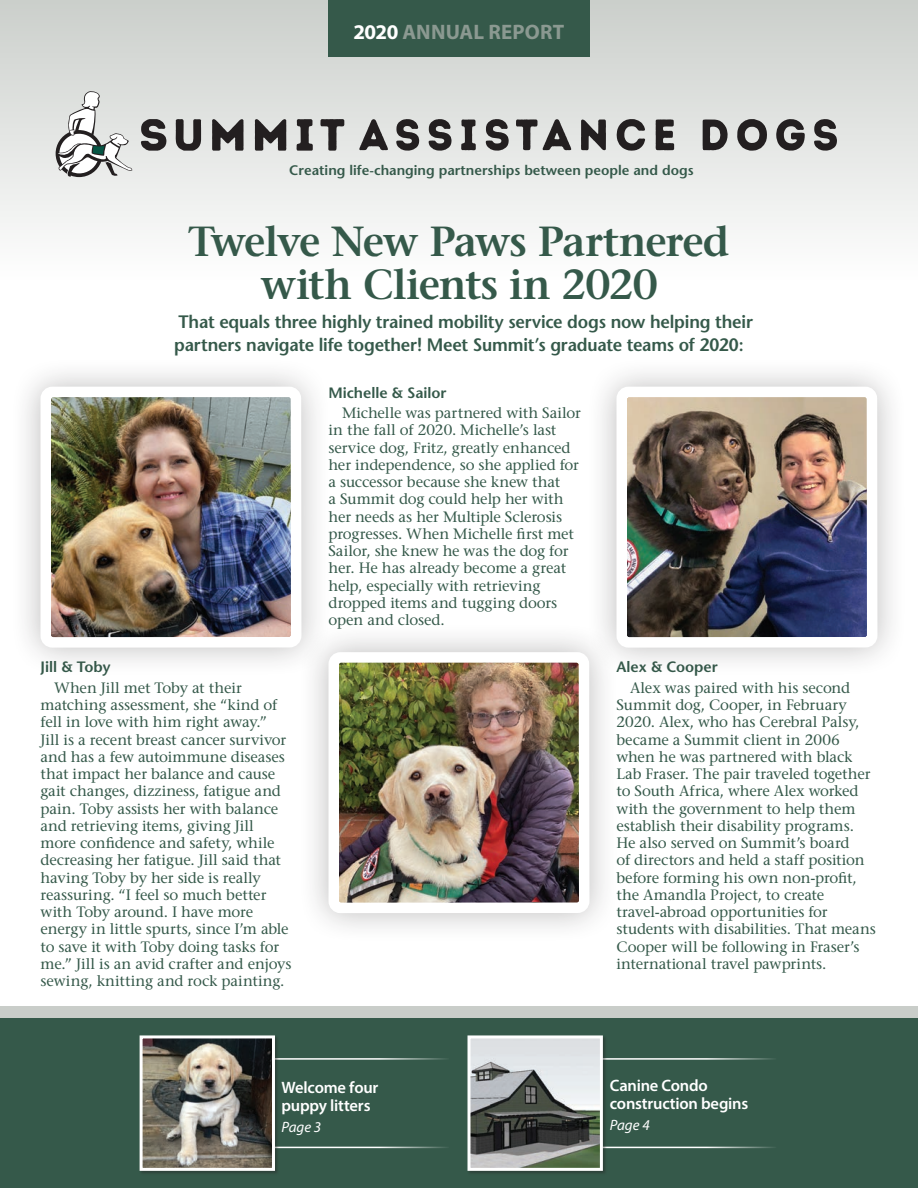
<style>
.page{position:relative;width:918px;height:1188px;background:#fff}
.page>*{position:absolute;margin:0;border:0;box-sizing:border-box;transform-origin:0 0}
.t1{font:600 42px/43.5px "Stone Serif Std";letter-spacing:-.025em;color:#35594a;text-align:center}
.t2{font:700 21px "Myriad Pro";letter-spacing:.005em;color:#8b9991}
.t3{font:600 18px/22.5px "Stone Sans Std";letter-spacing:-.01em;color:#35594a;scale:.96 1}
.text{font:600 16.5px/18px "Myriad Pro";letter-spacing:-.01em;color:#fff}
.t4{font:500 15px/17.2px "Stone Serif Std";letter-spacing:-.01em;color:#35594a}
.t5{font:600 15px "Stone Sans Std";color:#35594a}
.text-2{font:italic 15px "Myriad Pro";color:#fff}
.t6{font:600 13.8px "Stone Sans Std";color:#35594a}
.s1{color:#fff}
</style>
<div class="page">
<div style="left:0;top:0;width:918px;height:280px;background:linear-gradient(to bottom,#cbcfcb,#fefefe)"></div>
<div style="left:328px;top:0;width:262px;height:57px;background:#35594a"></div>
<div style="left:0;top:1012px;width:918px;height:176px;background:#35594a"></div>
<div style="left:0;top:1007px;width:918px;height:11px;background:#c9cdc9"></div>
<hr style="left:274px;top:1147px;width:175px;height:1px;background:#fff">
<hr style="left:274px;top:1058px;width:175px;height:2px;background:#fff">
<div style="left:139px;top:1035px;width:141px;height:141px;background:#231f20;opacity:.4"></div>
<img style="left:144px;top:1039px;width:127px;height:128px">
<div style="left:140px;top:1035px;width:135px;height:136px;border:3px solid #fff"></div>
<hr style="left:601px;top:1147px;width:175px;height:1px;background:#fff">
<hr style="left:601px;top:1058px;width:175px;height:2px;background:#fff">
<div style="left:467px;top:1035px;width:141px;height:141px;background:#231f20;opacity:.4"></div>
<img style="left:472px;top:1039px;width:127px;height:128px">
<div style="left:468px;top:1035px;width:135px;height:136px;border:3px solid #fff"></div>
<svg style="left:56px;top:91px;width:76px;height:86px"></svg>
<svg style="left:141px;top:119px;width:25px;height:32px"></svg>
<svg style="left:176px;top:119px;width:25px;height:32px"></svg>
<svg style="left:212px;top:119px;width:32px;height:32px"></svg>
<svg style="left:255px;top:119px;width:31px;height:32px"></svg>
<svg style="left:297px;top:119px;width:16px;height:32px"></svg>
<svg style="left:320px;top:119px;width:24px;height:32px"></svg>
<svg style="left:359px;top:119px;width:478px;height:32px;background:#919090"></svg>
<div style="left:10px;top:357px;width:322px;height:321px;background:#231f20;opacity:.3"></div>
<img style="left:51px;top:398px;width:239px;height:239px">
<div style="left:40px;top:387px;width:261px;height:261px;border:10px solid #fff;border-radius:7px"></div>
<div style="left:586px;top:357px;width:322px;height:321px;background:#231f20;opacity:.3"></div>
<img style="left:627px;top:398px;width:239px;height:239px">
<div style="left:616px;top:387px;width:261px;height:261px;border:10px solid #fff;border-radius:7px"></div>
<div style="left:298px;top:622px;width:322px;height:321px;background:#231f20;opacity:.3"></div>
<img style="left:340px;top:663px;width:238px;height:239px">
<div style="left:329px;top:652px;width:260px;height:261px;border:10px solid #fff;border-radius:7px"></div>
<p class="t2" style="left:353px;top:19px;width:213px"><span class="s1">2020</span> ANNUAL REPORT</p>
<p class="t6" style="left:289px;top:162px;width:406px">Creating life-changing partnerships between people and dogs</p>
<p class="t1" style="left:189px;top:219px;width:542px">Twelve New Paws Partnered with Clients in 2020</p>
<p class="t3" style="left:174px;top:311px;width:604px">That equals three highly trained mobility service dogs now helping their partners navigate life together! Meet Summit’s graduate teams of 2020:</p>
<p class="t5" style="left:328px;top:383px;width:120px">Michelle &amp; Sailor</p>
<p class="t4" style="left:328px;top:404px;width:254px;text-indent:14px">Michelle was partnered with Sailor in the fall of 2020. Michelle’s last service dog, Fritz, greatly enhanced her independence, so she applied for a successor because she knew that<br>a Summit dog could help her with her needs as her Multiple Sclerosis progresses. When Michelle first met Sailor, she knew he was the dog for her. He has already become a great help, especially with retrieving dropped items and tugging doors open and closed.</p>
<p class="t5" style="left:616px;top:658px;width:103px">Alex &amp; Cooper</p>
<p class="t4" style="left:616px;top:679px;width:261px;text-indent:14px">Alex was paired with his second Summit dog, Cooper, in February 2020. Alex, who has Cerebral Palsy, became a Summit client in 2006 when he was partnered with black Lab Fraser. The pair traveled together to South Africa, where Alex worked with the government to help them establish their disability programs.<br>He also served on Summit’s board<br>of directors and held a staff position before forming his own non-profit, the Amandla Project, to create travel-abroad opportunities for students with disabilities. That means Cooper will be following in Fraser’s international travel pawprints.</p>
<p class="t5" style="left:40px;top:658px;width:72px">Jill &amp; Toby</p>
<p class="t4" style="left:40px;top:679px;width:253px;text-indent:14px">When Jill met Toby at their matching assessment, she “kind of fell in love with him right away.”<br>Jill is a recent breast cancer survivor and has a few autoimmune diseases that impact her balance and cause gait changes, dizziness, fatigue and pain. Toby assists her with balance and retrieving items, giving Jill more confidence and safety, while decreasing her fatigue. Jill said that having Toby by her side is really reassuring. “I feel so much better with Toby around. I have more energy in little spurts, since I’m able to save it with Toby doing tasks for me.” Jill is an avid crafter and enjoys sewing, knitting and rock painting.</p>
<p class="text" style="left:281px;top:1078px;width:99px">Welcome four puppy litters</p>
<p class="text-2" style="left:281px;top:1118px;width:41px">Page 3</p>
<p class="text" style="left:610px;top:1076px;width:140px">Canine Condo construction begins</p>
<p class="text-2" style="left:610px;top:1116px;width:41px">Page 4</p>
</div>
